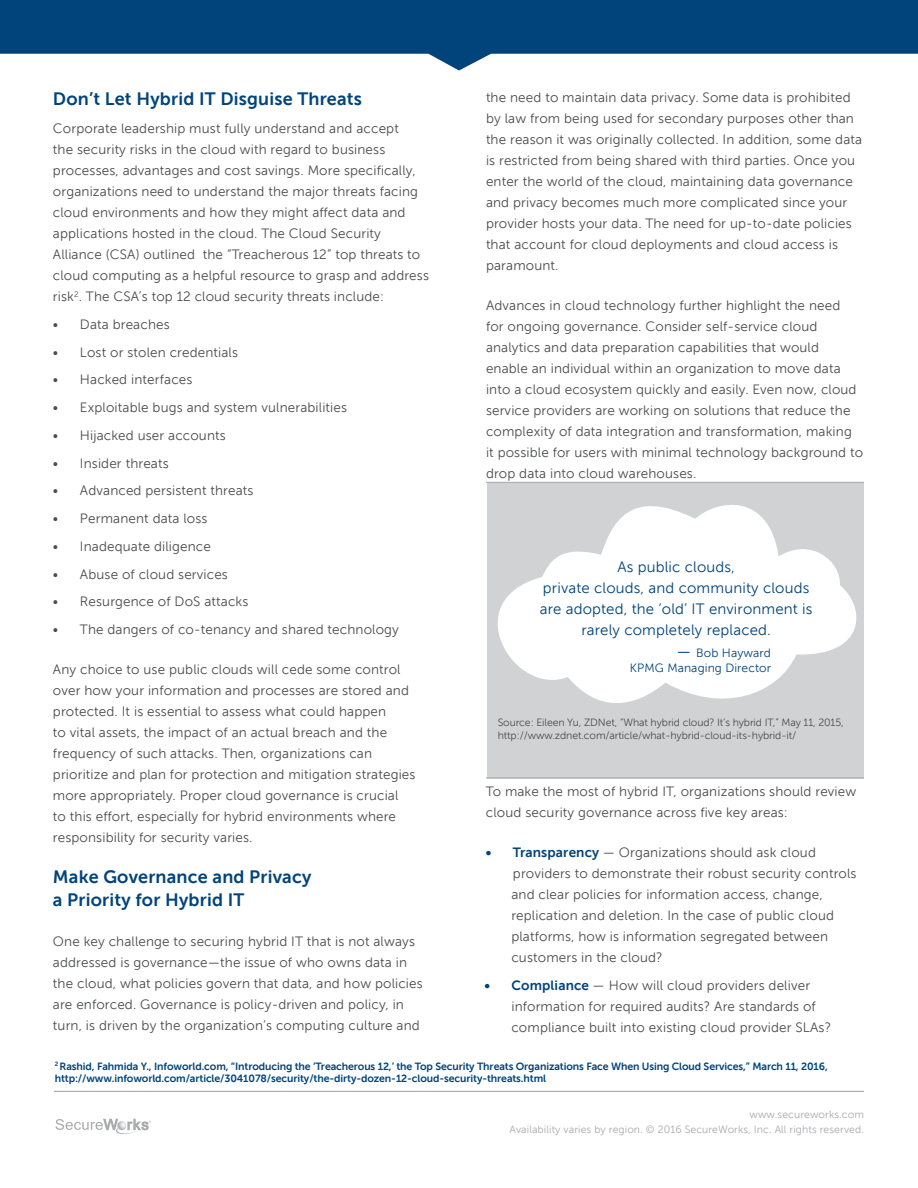
<style>
.page{position:relative;width:918px;height:1188px;background:#fff}
.page>*{position:absolute;margin:0;border:0;box-sizing:border-box;transform-origin:0 0}
.t1{font:700 18px/22.5px "Museo Sans For Dell";letter-spacing:.01em;color:#00447b}
.t2{font:15px/21px "Museo Sans For Dell";letter-spacing:.01em;color:#00447b;text-align:center}
.t3{font:13.5px/21px "Museo Sans For Dell";letter-spacing:.01em;color:#4b4c4d}
.t4{font:12px/14.4px "Museo Sans For Dell";letter-spacing:.01em;color:#00447b;text-align:right}
.t5{font:700 10.5px/12.6px "Museo Sans For Dell";letter-spacing:-.01em;color:#00447b}
.t6{font:10.5px/12.6px "Museo Sans For Dell";letter-spacing:-.01em;color:#4b4c4d}
.t7{font:10.5px/15px "Museo Sans For Dell";letter-spacing:.01em;color:#a8a9ad;text-align:right}
.s1{font-size:16.5px}
.s2{font-weight:700;color:#00447b}
</style>
<div class="page">
<hr style="left:54px;top:1091px;width:810px;height:1px;background:#a8a9ad">
<svg style="left:0;top:0;width:918px;height:70px;fill:#00447b"></svg>
<div style="left:487px;top:482px;width:377px;height:296px;background:#d1d2d4"></div>
<svg style="left:497px;top:505px;width:360px;height:198px;fill:#fff"></svg>
<hr style="left:486px;top:482px;width:378px;height:1px;background:#a8a9ad">
<hr style="left:486px;top:777px;width:378px;height:1px;background:#a8a9ad">
<svg style="left:55px;top:1119px;width:96px;height:15px"></svg>
<h1 class="t1" style="left:53px;top:88px;width:310px">Don’t Let Hybrid IT Disguise Threats</h1>
<p class="t3" style="left:53px;top:118px;width:378px">Corporate leadership must fully understand and accept<br>the security risks in the cloud with regard to business processes, advantages and cost savings. More specifically, organizations need to understand the major threats facing cloud environments and how they might affect data and applications hosted in the cloud. The Cloud Security Alliance (CSA) outlined the “Treacherous 12” top threats to cloud computing as a helpful resource to grasp and address risk<sup>2</sup>. The CSA’s top 12 cloud security threats include:</p>
<p class="t3" style="left:53px;top:314px;width:118px">• Data breaches</p>
<p class="t3" style="left:53px;top:342px;width:187px">• Lost or stolen credentials</p>
<p class="t3" style="left:53px;top:369px;width:141px">• Hacked interfaces</p>
<p class="t3" style="left:53px;top:397px;width:296px">• Exploitable bugs and system vulnerabilities</p>
<p class="t3" style="left:53px;top:425px;width:174px">• Hijacked user accounts</p>
<p class="t3" style="left:53px;top:453px;width:117px">• Insider threats</p>
<p class="t3" style="left:53px;top:480px;width:202px">• Advanced persistent threats</p>
<p class="t3" style="left:53px;top:508px;width:156px">• Permanent data loss</p>
<p class="t3" style="left:53px;top:536px;width:159px">• Inadequate diligence</p>
<p class="t3" style="left:53px;top:564px;width:177px">• Abuse of cloud services</p>
<p class="t3" style="left:53px;top:591px;width:197px">• Resurgence of DoS attacks</p>
<p class="t3" style="left:53px;top:619px;width:348px">• The dangers of co-tenancy and shared technology</p>
<p class="t3" style="left:53px;top:659px;width:364px">Any choice to use public clouds will cede some control over how your information and processes are stored and protected. It is essential to assess what could happen<br>to vital assets, the impact of an actual breach and the frequency of such attacks. Then, organizations can prioritize and plan for protection and mitigation strategies more appropriately. Proper cloud governance is crucial<br>to this effort, especially for hybrid environments where responsibility for security varies.</p>
<h1 class="t1" style="left:53px;top:866px;width:260px">Make Governance and Privacy a Priority for Hybrid IT</h1>
<p class="t3" style="left:53px;top:931px;width:371px">One key challenge to securing hybrid IT that is not always addressed is governance—the issue of who owns data in the cloud, what policies govern that data, and how policies are enforced. Governance is policy-driven and policy, in turn, is driven by the organization’s computing culture and</p>
<p class="t3" style="left:486px;top:87px;width:378px">the need to maintain data privacy. Some data is prohibited by law from being used for secondary purposes other than the reason it was originally collected. In addition, some data is restricted from being shared with third parties. Once you enter the world of the cloud, maintaining data governance and privacy becomes much more complicated since your provider hosts your data. The need for up-to-date policies that account for cloud deployments and cloud access is paramount.</p>
<p class="t3" style="left:486px;top:295px;width:379px">Advances in cloud technology further highlight the need<br>for ongoing governance. Consider self-service cloud analytics and data preparation capabilities that would enable an individual within an organization to move data into a cloud ecosystem quickly and easily. Even now, cloud service providers are working on solutions that reduce the complexity of data integration and transformation, making<br>it possible for users with minimal technology background to drop data into cloud warehouses.</p>
<p class="t2" style="left:540px;top:556px;width:274px">As public clouds,<br>private clouds, and community clouds are adopted, the ‘old’ IT environment is rarely completely replaced.</p>
<p class="t4" style="left:630px;top:646px;width:143px"><span class="s1">—</span> Bob Hayward<br>KPMG Managing Director</p>
<p class="t6" style="left:498px;top:716px;width:347px">Source: Eileen Yu, ZDNet, “What hybrid cloud? It’s hybrid IT,” May 11, 2015, http://www.zdnet.com/article/what-hybrid-cloud-its-hybrid-it/</p>
<p class="t3" style="left:486px;top:781px;width:372px">To make the most of hybrid IT, organizations should review cloud security governance across five key areas:</p>
<p class="t3" style="left:511px;top:842px;width:347px;text-indent:-26px"><span class="s2">• Transparency</span> — Organizations should ask cloud providers to demonstrate their robust security controls and clear policies for information access, change, replication and deletion. In the case of public cloud platforms, how is information segregated between customers in the cloud?</p>
<p class="t3" style="left:511px;top:975px;width:321px;text-indent:-27px"><span class="s2">• Compliance</span> — How will cloud providers deliver information for required audits? Are standards of compliance built into existing cloud provider SLAs?</p>
<p class="t5" style="left:55px;top:1060px;width:775px"><sup>2</sup> Rashid, Fahmida Y., Infoworld.com, “Introducing the ‘Treacherous 12,’ the Top Security Threats Organizations Face When Using Cloud Services,” March 11, 2016, http://www.infoworld.com/article/3041078/security/the-dirty-dozen-12-cloud-security-threats.html</p>
<p class="t7" style="left:510px;top:1107px;width:356px">www.secureworks.com<br>Availability varies by region. © 2016 SecureWorks, Inc. All rights reserved.</p>
</div>
